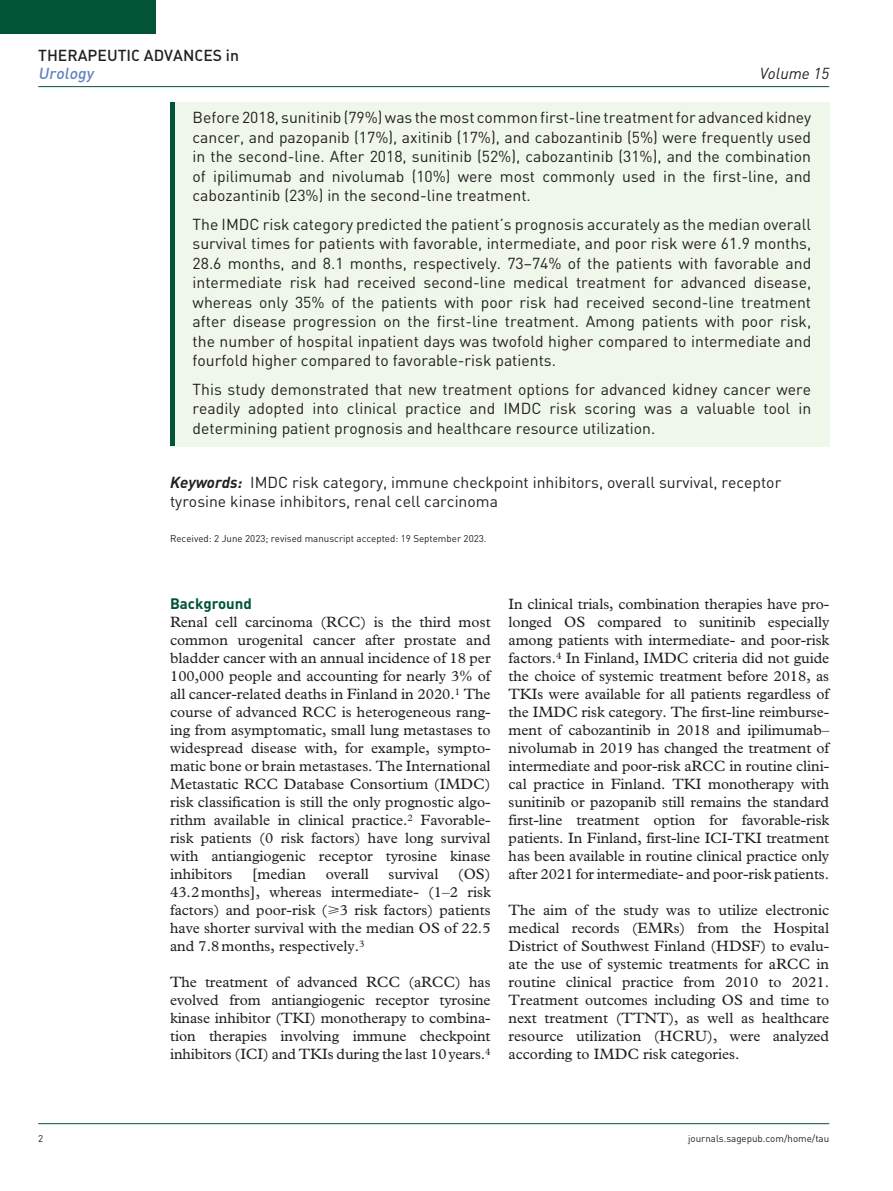
<style>
.page{position:relative;width:893px;height:1191px;background:#fff}
.page>*{position:absolute;margin:0;border:0;box-sizing:border-box;transform-origin:0 0}
.t1{font:15.75px/19.5px "DIN";color:#231f20;text-align:justify}
.t2{font:15.75px "DIN Medium Alternate";color:#231f20}
.t3{font:italic 15.75px "DIN";color:#231f20}
.t4{font:italic 15.75px "DIN Medium Alternate";color:#6182c1}
.t5{font:15px/18px "Plantin Std";color:#231f20;text-align:justify}
.t6{font:700 15px "DIN";color:#015436}
.t7{font:9.75px "DIN";color:#231f20}
.s1{font-weight:700;font-style:italic}
</style>
<div class="page">
<hr style="left:38px;top:86px;width:791px;height:1px;background:#015436">
<hr style="left:38px;top:1123px;width:791px;height:1px;background:#015436">
<div style="left:0;top:0;width:155px;height:34px;background:#015436"></div>
<div style="left:170px;top:102px;width:659px;height:344px;background:#eff7ea"></div>
<div style="left:170px;top:102px;width:5px;height:344px;background:#015436"></div>
<p class="t2" style="left:38px;top:45px;width:202px">THERAPEUTIC ADVANCES IN</p>
<p class="t4" style="left:38px;top:63px;width:57px">U rology</p>
<p class="t1" style="left:193px;top:107px;width:620px">Before 2018, sunitinib (79%) was the most common first-line treatment for advanced kidney cancer, and pazopanib (17%), axitinib (17%), and cabozantinib (5%) were frequently used in the second-line. After 2018, sunitinib (52%), cabozantinib (31%), and the combination of ipilimumab and nivolumab (10%) were most commonly used in the first-line, and cabozantinib (23%) in the second-line treatment.</p>
<p class="t1" style="left:193px;top:214px;width:620px">The IMDC risk category predicted the patient’s prognosis accurately as the median overall survival times for patients with favorable, intermediate, and poor risk were 61.9 months, 28.6 months, and 8.1 months, respectively. 73–74% of the patients with favorable and intermediate risk had received second-line medical treatment for advanced disease, whereas only 35% of the patients with poor risk had received second-line treatment after disease progression on the first-line treatment. Among patients with poor risk, the number of hospital inpatient days was twofold higher compared to intermediate and fourfold higher compared to favorable-risk patients.</p>
<p class="t1" style="left:193px;top:379px;width:620px">This study demonstrated that new treatment options for advanced kidney cancer were readily adopted into clinical practice and IMDC risk scoring was a valuable tool in determining patient prognosis and healthcare resource utilization.</p>
<p class="t1" style="left:170px;top:472px;width:613px"><span class="s1">Keywords:</span> IMDC risk category, immune checkpoint inhibitors, overall survival, receptor tyrosine kinase inhibitors, renal cell carcinoma</p>
<p class="t7" style="left:170px;top:532px;width:318px">Received: 2 June 2023; revised manuscript accepted: 19 September 2023.</p>
<p class="t3" style="left:760px;top:63px;width:71px">Volume 15</p>
<p class="t6" style="left:170px;top:594px;width:83px">Background</p>
<p class="t5" style="left:170px;top:613px;width:322px">Renal cell carcinoma (RCC) is the third most common urogenital cancer after prostate and bladder cancer with an annual incidence of 18 per 100,000 people and accounting for nearly 3% of all cancer-related deaths in Finland in 2020.<sup>1</sup> The course of advanced RCC is heterogeneous rang&shy;ing from asymptomatic, small lung metastases to widespread disease with, for example, sympto&shy;matic bone or brain metastases. The International Metastatic RCC Database Consortium (IMDC) risk classification is still the only prognostic algo&shy;rithm available in clinical practice.<sup>2</sup> Favorable&shy;risk patients (0 risk factors) have long survival with antiangiogenic receptor tyrosine kinase inhibitors</p>
<p class="t5" style="left:170px;top:865px;width:322px;text-indent:288px">(OS)<br>43.2months], whereas intermediate- (1–2 risk factors) and poor-risk (⩾3 risk factors) patients have shorter survival with the median OS of 22.5 and 7.8months, respectively.<sup>3</sup></p>
<p class="t5" style="left:170px;top:973px;width:322px">The treatment of advanced RCC (aRCC) has evolved from antiangiogenic receptor tyrosine kinase inhibitor (TKI) monotherapy to combina&shy;tion therapies involving immune checkpoint inhibitors (ICI) and TKIs during the last 10years.<sup>4</sup></p>
<p class="t5" style="left:252px;top:865px;width:56px">[median</p>
<p class="t5" style="left:326px;top:865px;width:45px">overall</p>
<p class="t5" style="left:389px;top:865px;width:51px">survival</p>
<p class="t5" style="left:509px;top:595px;width:322px">In clinical trials, combination therapies have pro&shy;longed OS compared to sunitinib especially among patients with intermediate- and poor-risk factors.<sup>4</sup> In Finland, IMDC criteria did not guide the choice of systemic treatment before 2018, as TKIs were available for all patients regardless of the IMDC risk category. The first-line reimburse&shy;ment of cabozantinib in 2018 and ipilimumab– nivolumab in 2019 has changed the treatment of intermediate and poor-risk aRCC in routine clini&shy;cal practice in Finland. TKI monotherapy with sunitinib or pazopanib still remains the standard first-line treatment option for favorable-risk patients. In Finland, first-line ICI-TKI treatment has been available in routine clinical practice only after 2021 for intermediate- and poor-risk patients.</p>
<p class="t5" style="left:509px;top:901px;width:322px">The aim of the study was to utilize electronic medical records (EMRs) from the Hospital District of Southwest Finland (HDSF) to evalu&shy;ate the use of systemic treatments for aRCC in routine clinical practice from 2010 to 2021.<br>Treatment outcomes including OS and time to next treatment (TTNT), as well as healthcare resource utilization (HCRU), were analyzed according to IMDC risk categories.</p>
<p class="t7" style="left:38px;top:1132px;width:7px">2</p>
<p class="t7" style="left:688px;top:1132px;width:143px">journals.sagepub.com/home/tau</p>
</div>
